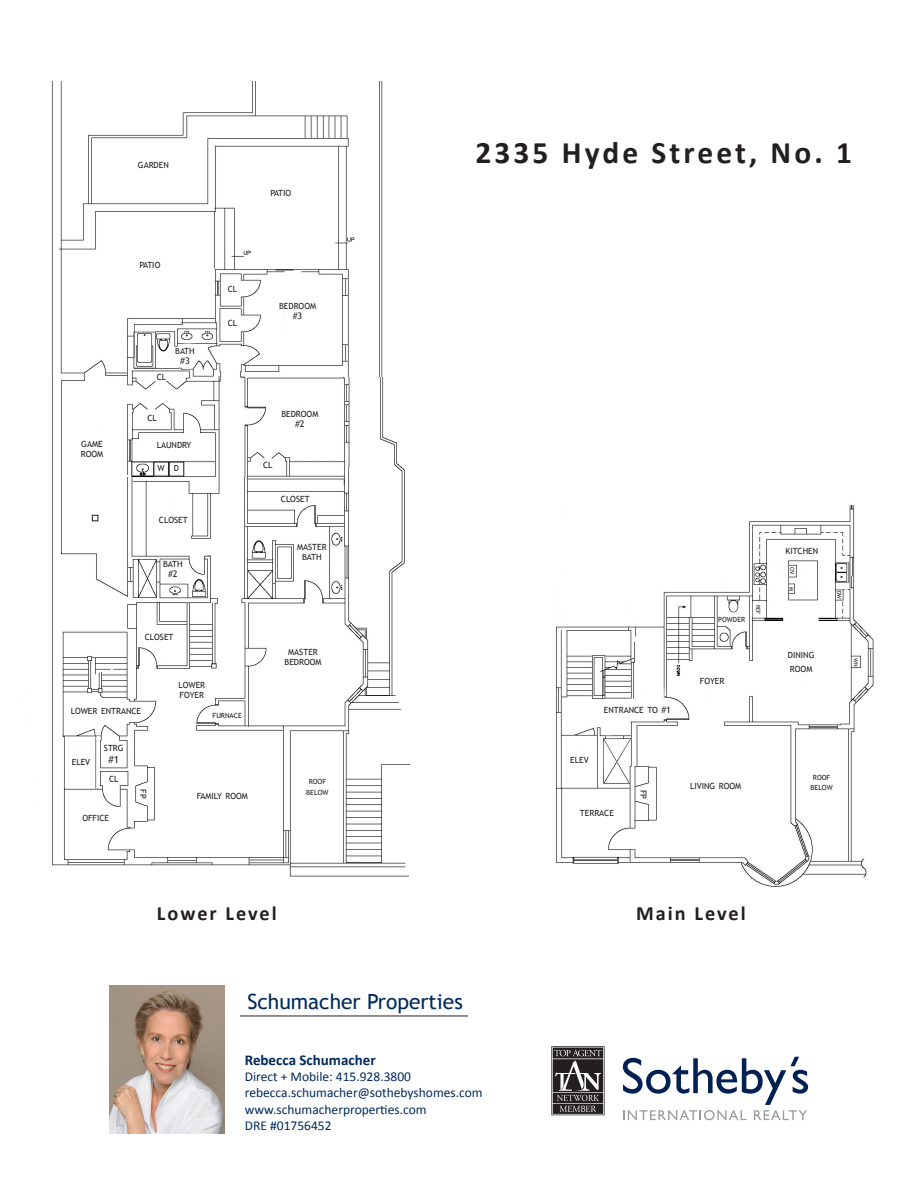
<style>
.page{position:relative;width:918px;height:1188px;background:#fff}
.page>*{position:absolute;margin:0;border:0;box-sizing:border-box;transform-origin:0 0}
.t1{font:700 31.35px "Calibri";letter-spacing:.1em;color:#231f20}
.t2{font:21px "Trebuchet MS";color:#00295c}
.t3{font:700 20.25px "Calibri";letter-spacing:.1em;color:#231f20}
.t4{font:700 15px "Calibri";color:#00295c}
.t5{font:13.5px "Calibri";color:#00295c}
.t6{font:10.2px "Trebuchet MS";color:#231f20}
.t7{font:9.15px "Trebuchet MS";color:#231f20}
.t8{font:8.55px/14.5px "Trebuchet MS";color:#231f20}
.t9{font:7.05px/10.2px "Trebuchet MS";color:#231f20;text-align:center}
.t10{font:5.7px "Trebuchet MS";color:#231f20}
.s1{font-size:9.15px}
</style>
<div class="page">
<img style="left:51px;top:376px;width:359px;height:501px">
<img style="left:51px;top:81px;width:332px;height:295px">
<img style="left:556px;top:504px;width:318px;height:383px">
<div style="left:754px;top:603px;width:9px;height:13px;background:#fff"></div>
<div style="left:153px;top:462px;width:16px;height:15px;border:1px solid #231f20"></div>
<div style="left:169px;top:462px;width:15px;height:15px;border:1px solid #231f20"></div>
<svg style="left:92px;top:515px;width:6px;height:6px"></svg>
<hr style="left:95px;top:735px;width:1px;height:54px;background:#808283">
<hr style="left:97px;top:736px;width:2px;height:51px;background:#fff">
<img style="left:110px;top:986px;width:114px;height:147px">
<hr style="left:240px;top:1016px;width:228px;height:1px;background:#231f20">
<svg style="left:623px;top:1057px;width:185px;height:63px"></svg>
<svg style="left:551px;top:1046px;width:54px;height:69px;background:#585556"></svg>
<p class="t8" style="left:138px;top:158px;width:32px">GARDEN</p>
<p class="t8" style="left:270px;top:186px;width:23px">PATIO</p>
<p class="t8" style="left:81px;top:437px;width:23px">GAME</p>
<p class="t8" style="left:81px;top:447px;width:24px">ROOM</p>
<p class="t8" style="left:139px;top:258px;width:23px">PATIO</p>
<p class="t8" style="left:157px;top:369px;width:11px">CL</p>
<p class="t8" style="left:175px;top:344px;width:21px">BATH</p>
<p class="t7" style="left:180px;top:355px;width:11px">#3</p>
<p class="t8" style="left:147px;top:411px;width:11px">CL</p>
<p class="t8" style="left:157px;top:438px;width:36px">LAUNDRY</p>
<p class="t8" style="left:158px;top:461px;width:9px">W</p>
<p class="t8" style="left:174px;top:461px;width:7px">D</p>
<p class="t8" style="left:159px;top:513px;width:30px">CLOSET</p>
<p class="t8" style="left:163px;top:556px;width:21px">BATH</p>
<p class="t7" style="left:168px;top:568px;width:11px">#2</p>
<p class="t8" style="left:228px;top:282px;width:11px">CL</p>
<p class="t8" style="left:228px;top:315px;width:11px">CL</p>
<p class="t8" style="left:279px;top:299px;width:39px">BEDROOM</p>
<p class="t7" style="left:293px;top:311px;width:11px">#3</p>
<p class="t8" style="left:281px;top:407px;width:39px">BEDROOM</p>
<p class="t7" style="left:295px;top:418px;width:11px">#2</p>
<p class="t8" style="left:263px;top:458px;width:11px">CL</p>
<p class="t8" style="left:281px;top:492px;width:30px">CLOSET</p>
<p class="t8" style="left:297px;top:540px;width:31px">MASTER</p>
<p class="t8" style="left:302px;top:550px;width:21px">BATH</p>
<p class="t8" style="left:145px;top:630px;width:30px">CLOSET</p>
<p class="t8" style="left:71px;top:703px;width:72px">LOWER ENTRANCE</p>
<p class="t8" style="left:72px;top:755px;width:20px">ELEV</p>
<p class="t8" style="left:104px;top:741px;width:21px">STRG</p>
<p class="t6" style="left:108px;top:753px;width:12px">#1</p>
<p class="t8" style="left:109px;top:772px;width:11px">CL</p>
<p class="t8" style="left:82px;top:811px;width:28px">OFFICE</p>
<p class="t8" style="left:150px;top:789px;width:11px;rotate:90deg">FP</p>
<p class="t8" style="left:178px;top:680px;width:28px;line-height:10.2px">LOWER<br>FOYER</p>
<p class="t9" style="left:213px;top:710px;width:31px">FURNACE</p>
<p class="t8" style="left:197px;top:788px;width:53px">FAMILY ROOM</p>
<p class="t8" style="left:288px;top:645px;width:31px">MASTER</p>
<p class="t8" style="left:285px;top:655px;width:39px">BEDROOM</p>
<p class="t9" style="left:306px;top:777px;width:24px">ROOF<br>BELOW</p>
<p class="t1" style="left:475px;top:132px;width:378px">2335 Hyde Street, No. 1</p>
<p class="t9" style="left:718px;top:615px;width:29px">POWDER</p>
<p class="t9" style="left:753px;top:616px;width:13px;rotate:-90deg">REF</p>
<p class="t10" style="left:762px;top:605px;width:11px;rotate:90deg">REF</p>
<p class="t8" style="left:604px;top:703px;width:69px">ENTRANCE TO <span class="s1">#1</span></p>
<p class="t8" style="left:570px;top:753px;width:20px">ELEV</p>
<p class="t8" style="left:651px;top:790px;width:11px;rotate:90deg">FP</p>
<p class="t8" style="left:580px;top:805px;width:36px">TERRACE</p>
<p class="t8" style="left:700px;top:674px;width:26px">FOYER</p>
<p class="t8" style="left:690px;top:779px;width:53px">LIVING ROOM</p>
<p class="t8" style="left:785px;top:544px;width:34px">KITCHEN</p>
<p class="t10" style="left:796px;top:567px;width:9px;rotate:90deg">OV</p>
<p class="t10" style="left:795px;top:587px;width:6px;rotate:90deg">M</p>
<p class="t10" style="left:843px;top:591px;width:10px;rotate:90deg">DW</p>
<p class="t8" style="left:788px;top:647px;width:28px">DINING<br>ROOM</p>
<p class="t10" style="left:859px;top:658px;width:10px;rotate:90deg">WN</p>
<p class="t9" style="left:811px;top:772px;width:24px">ROOF<br>BELOW</p>
<p class="t3" style="left:157px;top:900px;width:121px">Lower Level</p>
<p class="t3" style="left:636px;top:900px;width:111px">Main Level</p>
<p class="t2" style="left:247px;top:990px;width:217px">Schumacher Properties</p>
<p class="t4" style="left:245px;top:1050px;width:132px">Rebecca Schumacher</p>
<p class="t5" style="left:245px;top:1068px;width:168px">Direct + Mobile: 415.928.3800</p>
<p class="t5" style="left:245px;top:1084px;width:239px">rebecca.schumacher@sothebyshomes.com</p>
<p class="t5" style="left:245px;top:1101px;width:183px">www.schumacherproperties.com</p>
<p class="t5" style="left:245px;top:1117px;width:88px">DRE #01756452</p>
</div>
